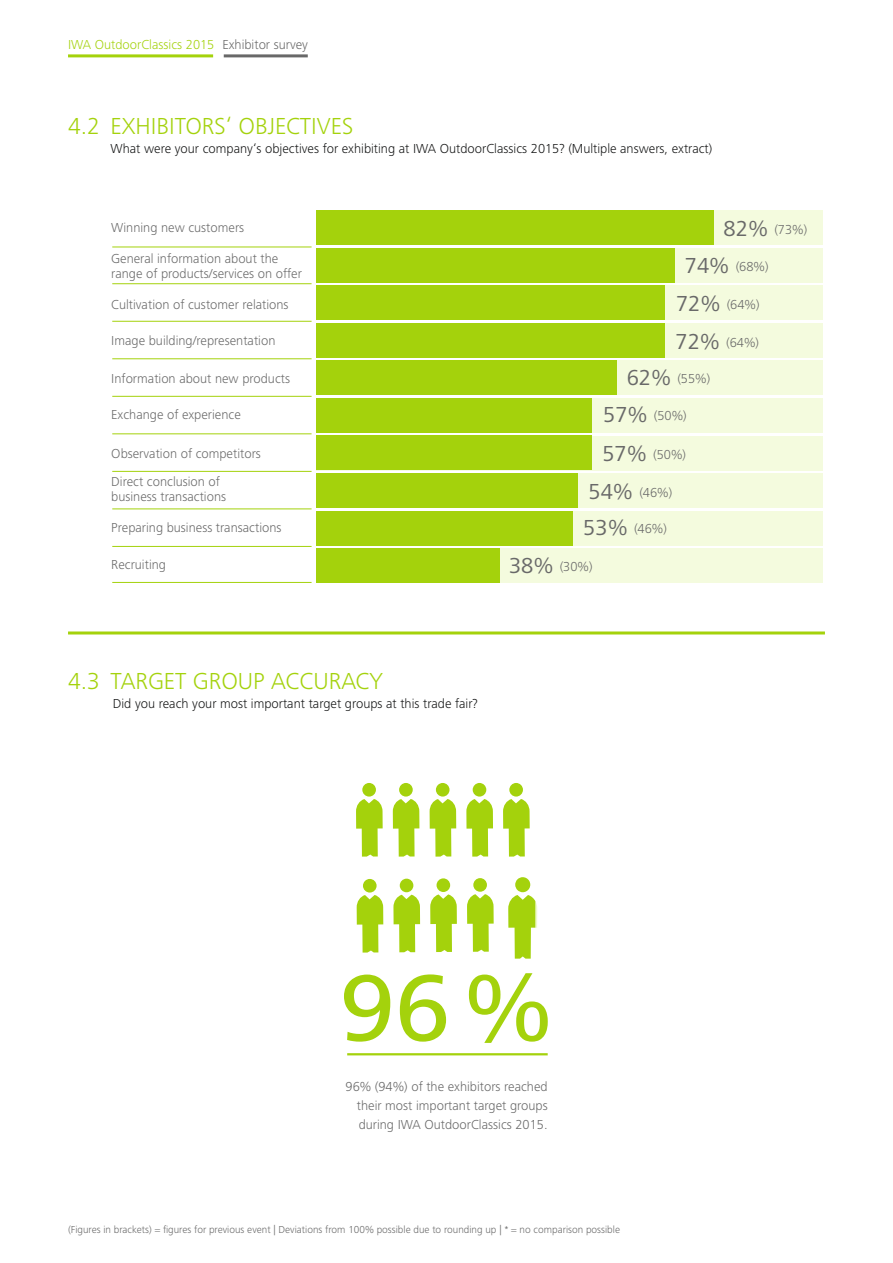
<style>
.page{position:relative;width:893px;height:1263px;background:#fff}
.page>*{position:absolute;margin:0;border:0;box-sizing:border-box;transform-origin:0 0}
.t1{font:500 97.5px "Frutiger Next LT";color:#a4d20c}
.t2{font:300 24px "Frutiger Next LT";color:#a4d20c}
.t3{font:300 13.5px/15px "Frutiger Next LT";color:#696969}
.t4{font:300 13.5px "Frutiger Next LT";color:#151616}
.t5{font:300 13.5px/19.2px "Frutiger Next LT";color:#686868;text-align:justify}
.t6{font:300 13.5px "Frutiger Next LT";color:#a4d20c}
.t7{font:300 10.5px "Frutiger Next LT";color:#686868}
.s1{font-weight:400;font-size:22.5px}
</style>
<div class="page">
<hr style="left:224px;top:54px;width:84px;height:3px;background:#686868">
<hr style="left:68px;top:54px;width:145px;height:3px;background:#a4d20c">
<svg style="left:356px;top:799px;width:27px;height:58px"></svg>
<div style="left:362px;top:783px;width:14px;height:14px;background:#a4d20c;border-radius:50%"></div>
<svg style="left:393px;top:799px;width:26px;height:58px"></svg>
<div style="left:399px;top:783px;width:14px;height:14px;background:#a4d20c;border-radius:50%"></div>
<svg style="left:430px;top:799px;width:26px;height:58px"></svg>
<div style="left:436px;top:783px;width:14px;height:14px;background:#a4d20c;border-radius:50%"></div>
<svg style="left:466px;top:799px;width:27px;height:58px"></svg>
<div style="left:473px;top:783px;width:13px;height:14px;background:#a4d20c;border-radius:50%"></div>
<svg style="left:503px;top:799px;width:27px;height:58px"></svg>
<div style="left:509px;top:783px;width:14px;height:14px;background:#a4d20c;border-radius:50%"></div>
<svg style="left:357px;top:895px;width:26px;height:57px"></svg>
<div style="left:363px;top:879px;width:14px;height:13px;background:#a4d20c;border-radius:50%"></div>
<svg style="left:393px;top:895px;width:27px;height:57px"></svg>
<div style="left:400px;top:879px;width:13px;height:13px;background:#a4d20c;border-radius:50%"></div>
<svg style="left:430px;top:894px;width:27px;height:58px"></svg>
<div style="left:436px;top:878px;width:14px;height:14px;background:#a4d20c;border-radius:50%"></div>
<svg style="left:467px;top:894px;width:27px;height:58px"></svg>
<div style="left:473px;top:878px;width:14px;height:14px;background:#a4d20c;border-radius:50%"></div>
<svg style="left:508px;top:877px;width:29px;height:81px"></svg>
<hr style="left:347px;top:1053px;width:201px;height:2px;background:#a4d20c">
<div style="left:316px;top:210px;width:507px;height:35px;background:#f4fbde"></div>
<div style="left:316px;top:248px;width:507px;height:34px;background:#f4fbde"></div>
<div style="left:316px;top:286px;width:507px;height:34px;background:#f4fbde"></div>
<div style="left:316px;top:323px;width:507px;height:34px;background:#f4fbde"></div>
<div style="left:316px;top:361px;width:507px;height:34px;background:#f4fbde"></div>
<div style="left:316px;top:398px;width:507px;height:34px;background:#f4fbde"></div>
<div style="left:316px;top:436px;width:507px;height:34px;background:#f4fbde"></div>
<div style="left:316px;top:473px;width:507px;height:35px;background:#f4fbde"></div>
<div style="left:316px;top:511px;width:507px;height:34px;background:#f4fbde"></div>
<div style="left:316px;top:548px;width:507px;height:35px;background:#f4fbde"></div>
<div style="left:316px;top:210px;width:397px;height:35px;background:#a4d20c"></div>
<div style="left:316px;top:248px;width:358px;height:34px;background:#a4d20c"></div>
<div style="left:316px;top:286px;width:349px;height:34px;background:#a4d20c"></div>
<div style="left:316px;top:323px;width:349px;height:34px;background:#a4d20c"></div>
<div style="left:316px;top:361px;width:300px;height:34px;background:#a4d20c"></div>
<div style="left:316px;top:398px;width:276px;height:34px;background:#a4d20c"></div>
<div style="left:316px;top:436px;width:276px;height:34px;background:#a4d20c"></div>
<div style="left:316px;top:473px;width:262px;height:35px;background:#a4d20c"></div>
<div style="left:316px;top:511px;width:257px;height:34px;background:#a4d20c"></div>
<div style="left:316px;top:549px;width:184px;height:34px;background:#a4d20c"></div>
<hr style="left:112px;top:283px;width:200px;height:1px;background:#a4d20c">
<hr style="left:112px;top:247px;width:200px;height:1px;background:#a4d20c">
<hr style="left:112px;top:321px;width:200px;height:1px;background:#a4d20c">
<hr style="left:112px;top:358px;width:200px;height:1px;background:#a4d20c">
<hr style="left:112px;top:396px;width:200px;height:1px;background:#a4d20c">
<hr style="left:112px;top:434px;width:200px;height:1px;background:#a4d20c">
<hr style="left:112px;top:471px;width:200px;height:1px;background:#a4d20c">
<hr style="left:112px;top:509px;width:200px;height:1px;background:#a4d20c">
<hr style="left:112px;top:546px;width:200px;height:1px;background:#a4d20c">
<hr style="left:112px;top:582px;width:200px;height:1px;background:#a4d20c">
<hr style="left:68px;top:631px;width:757px;height:3px;background:#a4d20c">
<p class="t6" style="left:68px;top:37px;width:148px">IWA OutdoorClassics 2015</p>
<p class="t5" style="left:223px;top:35px;width:87px">Exhibitor survey</p>
<h2 class="t2" style="left:68px;top:113px;width:287px">4.2 EXHIBITORS‘ OBJECTIVES</h2>
<p class="t4" style="left:111px;top:141px;width:603px">What were your company‘s objectives for exhibiting at IWA OutdoorClassics 2015? (Multiple answers, extract)</p>
<p class="t3" style="left:111px;top:220px;width:134px">Winning new customers</p>
<p class="t3" style="left:111px;top:251px;width:192px">General information about the range of products/services on offer</p>
<p class="t3" style="left:111px;top:297px;width:179px">Cultivation of customer relations</p>
<p class="t3" style="left:111px;top:333px;width:166px">Image building/representation</p>
<p class="t3" style="left:111px;top:371px;width:180px">Information about new products</p>
<p class="t3" style="left:111px;top:407px;width:131px">Exchange of experience</p>
<p class="t3" style="left:111px;top:446px;width:151px">Observation of competitors</p>
<p class="t3" style="left:111px;top:475px;width:116px;line-height:14.2px">Direct conclusion of business transactions</p>
<p class="t3" style="left:111px;top:520px;width:172px">Preparing business transactions</p>
<p class="t3" style="left:111px;top:557px;width:56px">Recruiting</p>
<p class="t3" style="left:724px;top:222px;width:85px"><span class="s1">82%</span> (73%)</p>
<p class="t3" style="left:685px;top:259px;width:85px"><span class="s1">74%</span> (68%)</p>
<p class="t3" style="left:676px;top:297px;width:85px"><span class="s1">72%</span> (64%)</p>
<p class="t3" style="left:675px;top:335px;width:85px"><span class="s1">72%</span> (64%)</p>
<p class="t3" style="left:627px;top:371px;width:85px"><span class="s1">62%</span> (55%)</p>
<p class="t3" style="left:603px;top:408px;width:85px"><span class="s1">57%</span> (50%)</p>
<p class="t3" style="left:602px;top:447px;width:85px"><span class="s1">57%</span> (50%)</p>
<p class="t3" style="left:589px;top:485px;width:85px"><span class="s1">54%</span> (46%)</p>
<p class="t3" style="left:583px;top:521px;width:85px"><span class="s1">53%</span> (46%)</p>
<p class="t3" style="left:509px;top:559px;width:85px"><span class="s1">38%</span> (30%)</p>
<h2 class="t2" style="left:68px;top:668px;width:316px">4.3 TARGET GROUP ACCURACY</h2>
<p class="t4" style="left:113px;top:696px;width:366px">Did you reach your most important target groups at this trade fair?</p>
<h1 class="t1" style="left:340px;top:954px;width:216px">96%</h1>
<p class="t5" style="left:357px;top:1077px;width:192px;text-indent:-11px">96% (94%) of the exhibitors reached their most important target groups during IWA OutdoorClassics 2015.</p>
<p class="t7" style="left:68px;top:1223px;width:553px">(Figures in brackets) = figures for previous event | Deviations from 100% possible due to rounding up | * = no comparison possible</p>
</div>
